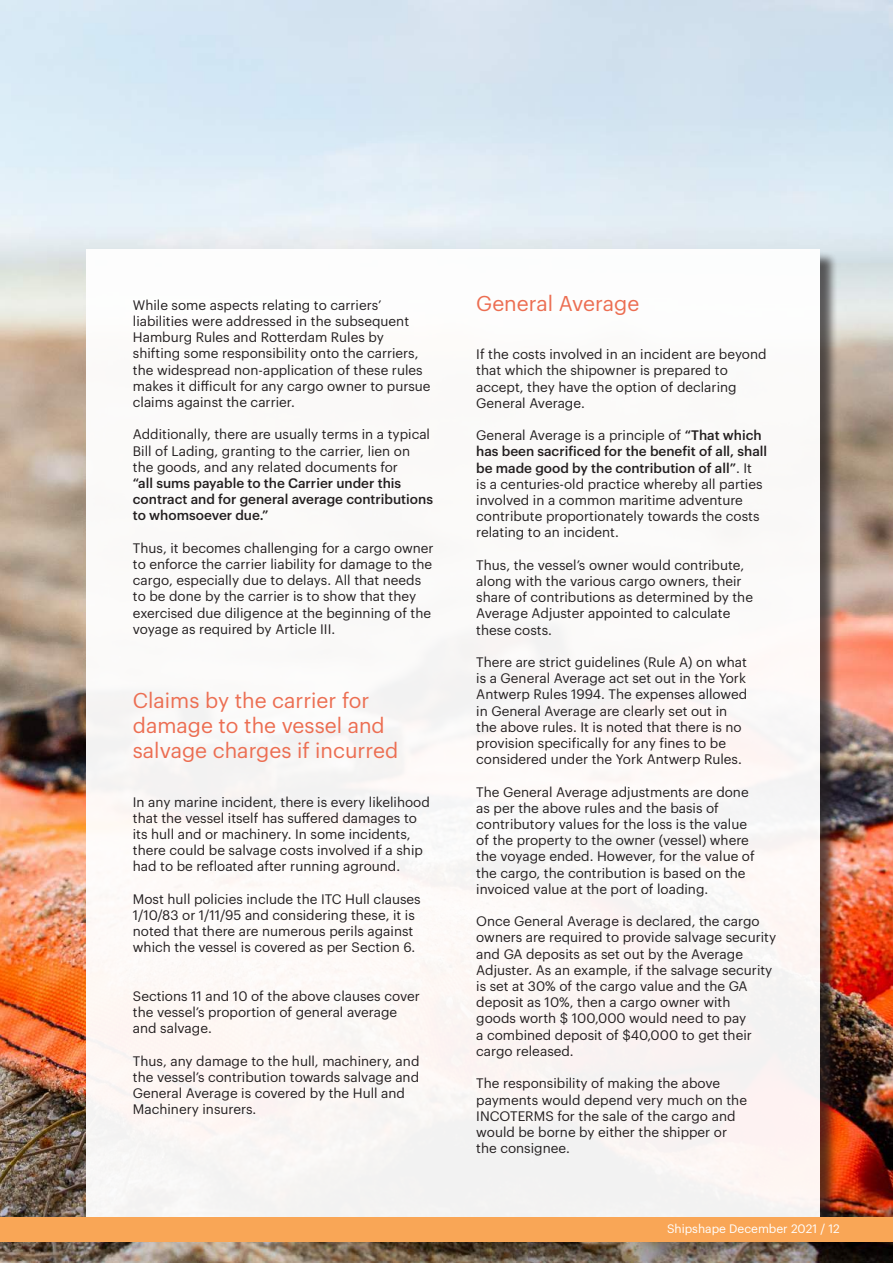
<style>
.page{position:relative;width:893px;height:1263px;background:#fff}
.page>*{position:absolute;margin:0;border:0;box-sizing:border-box;transform-origin:0 0}
.t1{font:21px/25.2px "Graphik";color:#ec6e52}
.t2{font:13.5px/16.2px "Graphik";color:#231f20}
.t3{font:500 13.5px/16.2px "Graphik";color:#231f20}
.t4{font:12px "Graphik";color:#fff}
.s1{font-weight:500}
</style>
<div class="page">
<img style="left:0;top:0;width:893px;height:1263px">
<div style="left:88px;top:251px;width:750px;height:986px;background:#231f20;opacity:.75"></div>
<div style="left:86px;top:249px;width:734px;height:969px;background:#fbf9f8"></div>
<div style="left:0;top:1217px;width:893px;height:25px;background:#f9a656"></div>
<p class="t2" style="left:133px;top:296px;width:299px">While some aspects relating to carriers’ liabilities were addressed in the subsequent Hamburg Rules and Rotterdam Rules by shifting some responsibility onto the carriers, the widespread non-application of these rules makes it difficult for any cargo owner to pursue claims against the carrier.</p>
<p class="t2" style="left:133px;top:425px;width:299px">Additionally, there are usually terms in a typical<br>Bill of Lading, granting to the carrier, lien on the goods, and any related documents for</p>
<p class="t3" style="left:133px;top:474px;width:302px">“all sums payable to the Carrier under this contract and for general average contributions to whomsoever due.”</p>
<p class="t2" style="left:133px;top:539px;width:302px">Thus, it becomes challenging for a cargo owner to enforce the carrier liability for damage to the cargo, especially due to delays. All that needs to be done by the carrier is to show that they exercised due diligence at the beginning of the voyage as required by Article III.</p>
<h1 class="t1" style="left:133px;top:686px;width:267px">Claims by the carrier for damage to the vessel and salvage charges if incurred</h1>
<p class="t2" style="left:133px;top:792px;width:299px">In any marine incident, there is every likelihood that the vessel itself has suffered damages to its hull and or machinery. In some incidents, there could be salvage costs involved if a ship had to be refloated after running aground.</p>
<p class="t2" style="left:133px;top:890px;width:289px">Most hull policies include the ITC Hull clauses 1/10/83 or 1/11/95 and considering these, it is noted that there are numerous perils against which the vessel is covered as per Section 6.</p>
<p class="t2" style="left:133px;top:987px;width:288px">Sections 11 and 10 of the above clauses cover the vessel’s proportion of general average and salvage.</p>
<p class="t2" style="left:133px;top:1052px;width:288px">Thus, any damage to the hull, machinery, and the vessel’s contribution towards salvage and General Average is covered by the Hull and Machinery insurers.</p>
<h1 class="t1" style="left:476px;top:289px;width:165px">General Average</h1>
<p class="t2" style="left:476px;top:345px;width:292px">If the costs involved in an incident are beyond that which the shipowner is prepared to accept, they have the option of declaring General Average.</p>
<p class="t2" style="left:476px;top:426px;width:292px">General Average is a principle of <span class="s1">“That which has been sacrificed for the benefit of all, shall be made good by the contribution of all”</span>. It<br>is a centuries-old practice whereby all parties involved in a common maritime adventure contribute proportionately towards the costs relating to an incident.</p>
<p class="t2" style="left:476px;top:556px;width:278px">Thus, the vessel’s owner would contribute, along with the various cargo owners, their share of contributions as determined by the Average Adjuster appointed to calculate these costs.</p>
<p class="t2" style="left:476px;top:653px;width:273px">There are strict guidelines (Rule A) on what is a General Average act set out in the York Antwerp Rules 1994. The expenses allowed in General Average are clearly set out in the above rules. It is noted that there is no provision specifically for any fines to be considered under the York Antwerp Rules.</p>
<p class="t2" style="left:476px;top:782px;width:280px">The General Average adjustments are done as per the above rules and the basis of contributory values for the loss is the value of the property to the owner (vessel) where the voyage ended. However, for the value of the cargo, the contribution is based on the invoiced value at the port of loading.</p>
<p class="t2" style="left:476px;top:912px;width:301px">Once General Average is declared, the cargo owners are required to provide salvage security and GA deposits as set out by the Average Adjuster. As an example, if the salvage security is set at 30% of the cargo value and the GA deposit as 10%, then a cargo owner with<br>goods worth $ 100,000 would need to pay<br>a combined deposit of $40,000 to get their cargo released.</p>
<p class="t2" style="left:476px;top:1074px;width:272px">The responsibility of making the above payments would depend very much on the INCOTERMS for the sale of the cargo and would be borne by either the shipper or the consignee.</p>
<p class="t4" style="left:667px;top:1220px;width:174px">Shipshape December 2021 / 12</p>
</div>
